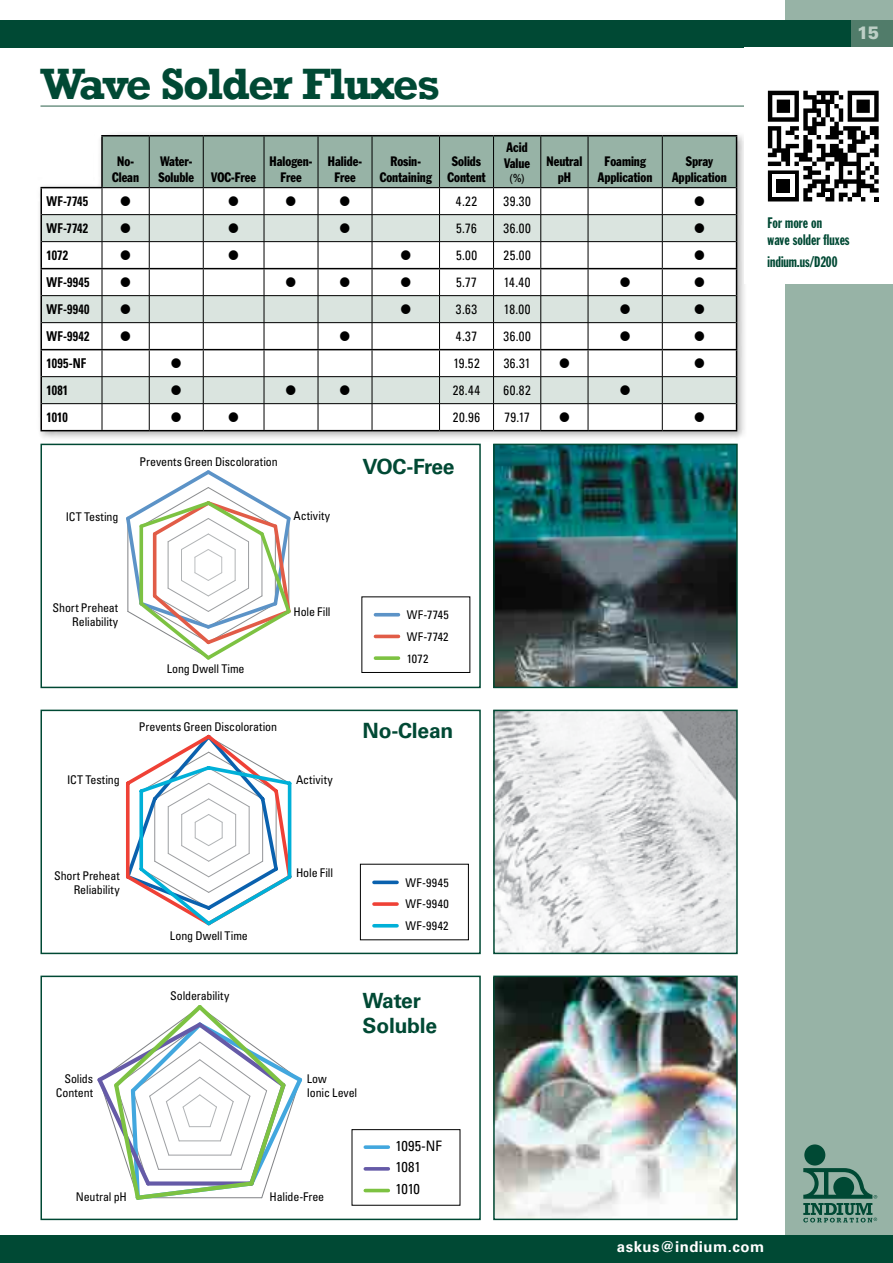
<style>
.page{position:relative;width:893px;height:1263px;background:#fff}
.page>*{position:absolute;margin:0;border:0;box-sizing:border-box;transform-origin:0 0}
.t1{font:700 45px "Rockwell";letter-spacing:-.035em;color:#004934}
.t2{font:700 21px/25.5px "Univers LT Std";letter-spacing:-.01em;color:#004934}
.t3{font:900 18px "Univers LT Std";color:#bdcfc6;scale:.95 1}
.t4{font:15px/16.5px "Franklin Gothic Extra Cond";color:#004934}
.t5{font:700 15px "Univers LT Std";letter-spacing:.03em;color:#fff}
.t6{font:condensed 14.4px/21.8px "Univers LT Std";letter-spacing:-.015em;color:#010101}
.t7{font:condensed 13.5px/16.2px "Franklin Gothic";color:#000;text-align:center;scale:.9 1}
.t8{font:condensed 13.5px "Univers LT Std";letter-spacing:.04em;color:#000;scale:.95 1}
.t9{font:700 condensed 13.5px "Univers LT Std";letter-spacing:.02em;color:#000;scale:.89 1}
.t10{font:condensed 12px/21.8px "Univers LT Std";letter-spacing:-.01em;color:#010101;text-align:right}
.t11{font:500 12px "Franklin Gothic";color:#000;scale:.9 1}
</style>
<div class="page">
<div style="left:784px;top:0;width:109px;height:1263px;background:#97b3a6"></div>
<div style="left:0;top:1235px;width:893px;height:28px;background:#004934"></div>
<div style="left:0;top:20px;width:893px;height:27px;background:#004934"></div>
<div style="left:850px;top:20px;width:43px;height:27px;background:#517c6a"></div>
<div style="left:804px;top:1144px;width:21px;height:21px;background:#004934;border-radius:50%"></div>
<svg style="left:803px;top:1168px;width:74px;height:54px"></svg>
<hr style="left:40px;top:105px;width:725px;height:2px;background:#719586">
<div style="left:36px;top:131px;width:711px;height:310px;background:#000101;opacity:.3"></div>
<svg style="left:42px;top:215px;width:60px;height:188px"></svg>
<hr style="left:101px;top:135px;width:48px;height:2px;background:#000">
<hr style="left:101px;top:137px;width:2px;height:50px;background:#000">
<hr style="left:149px;top:135px;width:54px;height:2px;background:#000">
<hr style="left:203px;top:135px;width:61px;height:2px;background:#000">
<hr style="left:264px;top:135px;width:54px;height:2px;background:#000">
<hr style="left:318px;top:135px;width:54px;height:2px;background:#000">
<hr style="left:372px;top:135px;width:68px;height:2px;background:#000">
<hr style="left:440px;top:135px;width:54px;height:2px;background:#000">
<hr style="left:494px;top:135px;width:47px;height:2px;background:#000">
<hr style="left:541px;top:135px;width:47px;height:2px;background:#000">
<hr style="left:588px;top:135px;width:74px;height:2px;background:#000">
<hr style="left:662px;top:135px;width:75px;height:2px;background:#000">
<hr style="left:40px;top:187px;width:63px;height:1px;background:#000">
<hr style="left:40px;top:188px;width:2px;height:27px;background:#000">
<hr style="left:40px;top:215px;width:2px;height:27px;background:#000">
<hr style="left:40px;top:242px;width:2px;height:26px;background:#000">
<hr style="left:40px;top:268px;width:62px;height:1px;background:#000">
<hr style="left:40px;top:269px;width:2px;height:27px;background:#000">
<hr style="left:40px;top:296px;width:2px;height:27px;background:#000">
<hr style="left:40px;top:323px;width:2px;height:26px;background:#000">
<hr style="left:40px;top:349px;width:62px;height:1px;background:#000">
<hr style="left:40px;top:350px;width:2px;height:27px;background:#000">
<hr style="left:40px;top:377px;width:2px;height:27px;background:#000">
<hr style="left:40px;top:404px;width:2px;height:26px;background:#000">
<hr style="left:40px;top:430px;width:62px;height:1px;background:#000">
<hr style="left:102px;top:430px;width:47px;height:1px;background:#000">
<hr style="left:149px;top:430px;width:54px;height:1px;background:#000">
<hr style="left:203px;top:430px;width:61px;height:1px;background:#000">
<hr style="left:264px;top:430px;width:54px;height:1px;background:#000">
<hr style="left:318px;top:430px;width:54px;height:1px;background:#000">
<hr style="left:372px;top:430px;width:68px;height:1px;background:#000">
<hr style="left:440px;top:430px;width:54px;height:1px;background:#000">
<hr style="left:494px;top:430px;width:47px;height:1px;background:#000">
<hr style="left:541px;top:430px;width:47px;height:1px;background:#000">
<hr style="left:588px;top:430px;width:74px;height:1px;background:#000">
<hr style="left:662px;top:430px;width:75px;height:1px;background:#000">
<hr style="left:42px;top:214px;width:60px;height:1px;background:#000">
<hr style="left:42px;top:241px;width:60px;height:1px;background:#000">
<hr style="left:42px;top:295px;width:60px;height:1px;background:#000">
<hr style="left:42px;top:322px;width:60px;height:1px;background:#000">
<hr style="left:42px;top:376px;width:60px;height:1px;background:#000">
<hr style="left:42px;top:403px;width:60px;height:1px;background:#000">
<div style="left:362px;top:597px;width:108px;height:76px;border:1px solid #000"></div>
<hr style="left:375px;top:613px;width:23px;height:3px;background:#5c93c7">
<hr style="left:375px;top:635px;width:23px;height:3px;background:#e15c47">
<svg style="left:375px;top:656px;width:23px;height:4px"></svg>
<svg style="left:126px;top:470px;width:165px;height:190px"></svg>
<div style="left:40px;top:444px;width:441px;height:244px;border:2px solid #004934"></div>
<div style="left:360px;top:864px;width:109px;height:76px;border:1px solid #000"></div>
<svg style="left:374px;top:880px;width:23px;height:4px"></svg>
<svg style="left:374px;top:902px;width:23px;height:4px"></svg>
<hr style="left:374px;top:924px;width:23px;height:3px;background:#00b0d8">
<svg style="left:126px;top:734px;width:166px;height:192px"></svg>
<div style="left:40px;top:710px;width:441px;height:244px;border:2px solid #004934"></div>
<svg style="left:365px;top:1145px;width:23px;height:4px"></svg>
<svg style="left:365px;top:1167px;width:23px;height:4px"></svg>
<hr style="left:365px;top:1189px;width:23px;height:3px;background:#7dc242">
<svg style="left:97px;top:1005px;width:206px;height:195px"></svg>
<div style="left:40px;top:975px;width:441px;height:245px;border:2px solid #004934"></div>
<img style="left:496px;top:713px;width:239px;height:238px">
<div style="left:493px;top:710px;width:245px;height:244px;border:2px solid #004934"></div>
<img style="left:496px;top:447px;width:239px;height:238px">
<div style="left:493px;top:444px;width:245px;height:244px;border:2px solid #004934"></div>
<img style="left:496px;top:978px;width:239px;height:239px">
<div style="left:493px;top:975px;width:245px;height:245px;border:2px solid #004934"></div>
<div style="left:744px;top:47px;width:149px;height:237px;background:#fff"></div>
<svg style="left:768px;top:91px;width:111px;height:110px"></svg>
<svg style="left:102px;top:136px;width:635px;height:294px"></svg>
<h1 class="t1" style="left:40px;top:56px;width:401px">Wave Solder Fluxes</h1>
<p class="t7" style="left:112px;top:153px;width:32px">No-<br>Clean</p>
<p class="t7" style="left:158px;top:153px;width:41px;text-align:left">Water-<br>Soluble</p>
<p class="t7" style="left:211px;top:169px;width:52px">VOC-Free</p>
<p class="t7" style="left:270px;top:153px;width:49px">Halogen-<br>Free</p>
<p class="t7" style="left:328px;top:153px;width:39px">Halide-<br>Free</p>
<p class="t7" style="left:380px;top:153px;width:59px">Rosin-<br>Containing</p>
<p class="t7" style="left:447px;top:153px;width:44px">Solids<br>Content</p>
<p class="t7" style="left:504px;top:139px;width:30px;text-align:left">Acid<br>Value</p>
<p class="t11" style="left:510px;top:171px;width:18px">(%)</p>
<p class="t9" style="left:47px;top:193px;width:48px">WF-7745</p>
<p class="t8" style="left:456px;top:193px;width:24px">4.22</p>
<p class="t8" style="left:503px;top:193px;width:30px">39.30</p>
<p class="t9" style="left:47px;top:220px;width:48px">WF-7742</p>
<p class="t8" style="left:456px;top:220px;width:23px">5.76</p>
<p class="t8" style="left:504px;top:220px;width:30px">36.00</p>
<p class="t9" style="left:47px;top:247px;width:26px">1072</p>
<p class="t8" style="left:456px;top:247px;width:24px">5.00</p>
<p class="t8" style="left:504px;top:247px;width:30px">25.00</p>
<p class="t9" style="left:47px;top:274px;width:50px">WF-9945</p>
<p class="t8" style="left:456px;top:274px;width:23px">5.77</p>
<p class="t8" style="left:504px;top:274px;width:30px">14.40</p>
<p class="t9" style="left:47px;top:301px;width:50px">WF-9940</p>
<p class="t8" style="left:456px;top:301px;width:24px">3.63</p>
<p class="t8" style="left:504px;top:301px;width:29px">18.00</p>
<p class="t9" style="left:47px;top:328px;width:50px">WF-9942</p>
<p class="t8" style="left:456px;top:328px;width:24px">4.37</p>
<p class="t8" style="left:504px;top:328px;width:30px">36.00</p>
<p class="t9" style="left:47px;top:355px;width:46px">1095-NF</p>
<p class="t8" style="left:453px;top:355px;width:29px">19.52</p>
<p class="t8" style="left:504px;top:355px;width:30px">36.31</p>
<p class="t9" style="left:47px;top:382px;width:26px">1081</p>
<p class="t8" style="left:453px;top:382px;width:30px">28.44</p>
<p class="t8" style="left:504px;top:382px;width:30px">60.82</p>
<p class="t9" style="left:47px;top:409px;width:25px">1010</p>
<p class="t8" style="left:453px;top:409px;width:30px">20.96</p>
<p class="t8" style="left:504px;top:409px;width:28px">79.17</p>
<p class="t10" style="left:66px;top:506px;width:54px">ICT Testing</p>
<p class="t10" style="left:140px;top:451px;width:140px">Prevents Green Discoloration</p>
<p class="t10" style="left:293px;top:504px;width:38px">Activity</p>
<h2 class="t2" style="left:363px;top:454px;width:94px">VOC-Free</h2>
<p class="t7" style="left:546px;top:153px;width:41px">Neutral pH</p>
<p class="t7" style="left:598px;top:153px;width:62px">Foaming<br>Application</p>
<p class="t7" style="left:672px;top:153px;width:62px">Spray<br>Application</p>
<p class="t10" style="left:53px;top:600px;width:67px;line-height:14.4px">Short Preheat<br>Reliability</p>
<p class="t10" style="left:67px;top:769px;width:54px">ICT Testing</p>
<p class="t10" style="left:293px;top:601px;width:39px">Hole Fill</p>
<p class="t10" style="left:167px;top:657px;width:79px">Long Dwell Time</p>
<p class="t10" style="left:139px;top:716px;width:140px">Prevents Green Discoloration</p>
<p class="t10" style="left:296px;top:769px;width:38px">Activity</p>
<p class="t10" style="left:407px;top:604px;width:43px;text-align:justify">WF-7745<br>WF-7742<br>1072</p>
<h2 class="t2" style="left:363px;top:717px;width:92px">No-Clean</h2>
<h3 class="t3" style="left:857px;top:21px;width:25px">15</h3>
<p class="t4" style="left:768px;top:215px;width:84px">For more on<br>wave solder fluxes</p>
<p class="t4" style="left:768px;top:253px;width:71px">indium.us/D200</p>
<p class="t10" style="left:54px;top:868px;width:67px;line-height:14.4px">Short Preheat<br>Reliability</p>
<p class="t10" style="left:56px;top:1071px;width:39px;line-height:14.4px">Solids<br>Content</p>
<p class="t10" style="left:170px;top:924px;width:79px">Long Dwell Time</p>
<p class="t10" style="left:170px;top:985px;width:61px">Solderability</p>
<p class="t10" style="left:296px;top:862px;width:39px">Hole Fill</p>
<p class="t10" style="left:405px;top:871px;width:45px;text-align:justify">WF-9945<br>WF-9940<br>WF-9942</p>
<h2 class="t2" style="left:363px;top:987px;width:76px">Water<br>Soluble</h2>
<p class="t10" style="left:307px;top:1071px;width:52px;line-height:14.4px;text-align:left">Low<br>Ionic Level</p>
<p class="t10" style="left:76px;top:1186px;width:52px">Neutral pH</p>
<p class="t10" style="left:270px;top:1186px;width:56px">Halide-Free</p>
<p class="t6" style="left:396px;top:1134px;width:48px">1095-NF<br>1081<br>1010</p>
<p class="t5" style="left:617px;top:1238px;width:149px">askus@indium.com</p>
</div>
